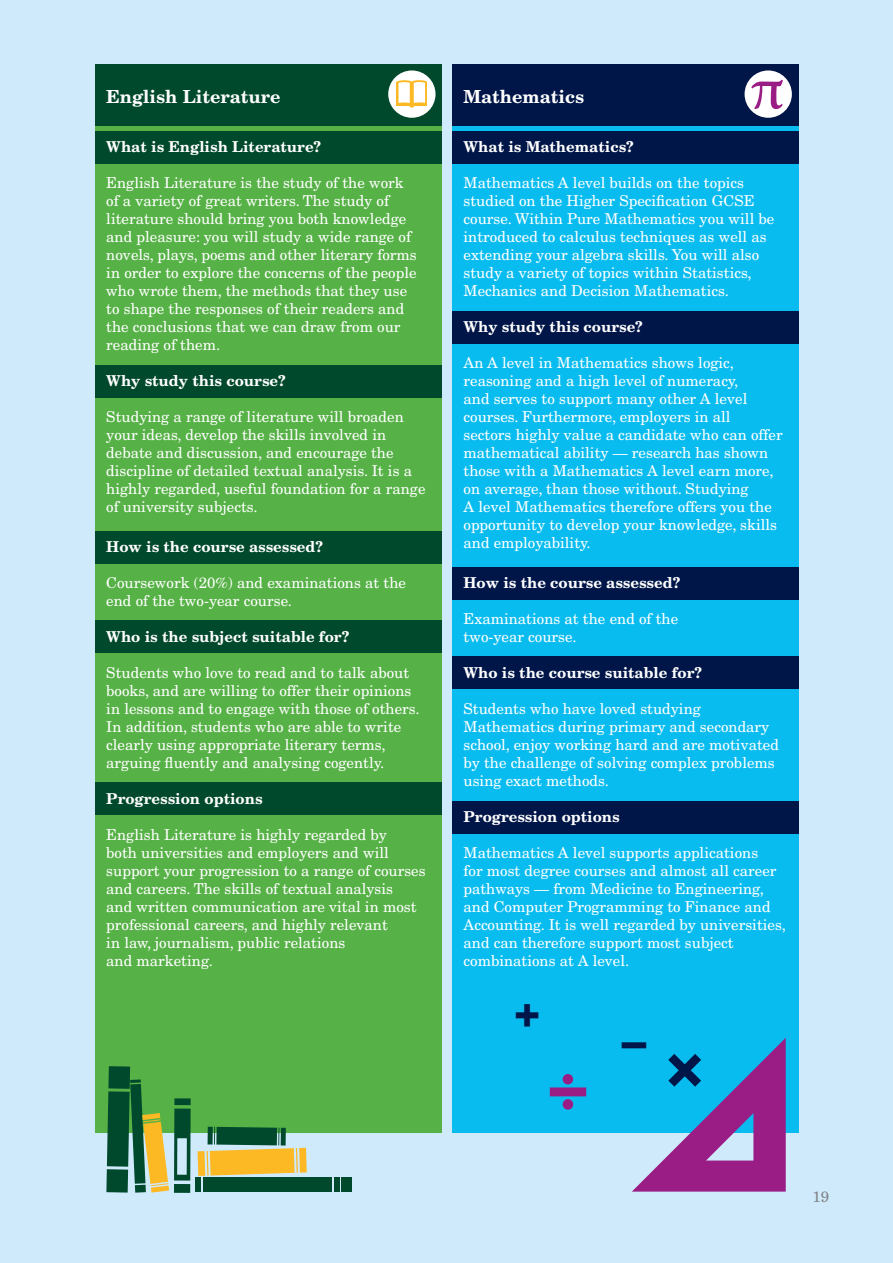
<style>
.page{position:relative;width:893px;height:1263px;background:#cfeafa}
.page>*{position:absolute;margin:0;border:0;box-sizing:border-box;transform-origin:0 0}
.t1{font:77.4px "Impact";color:#9a1d85}
.t2{font:47.85px "Impact";color:#001648}
.t3{font:700 18px "New Century Schlbk LT Std";color:#fff}
.t4{font:15px/18px "New Century Schlbk LT Std";color:#fff}
.t5{font:700 15px "New Century Schlbk LT Std";color:#fff}
.t6{font:15px "New Century Schlbk LT Std";color:#81848a}
</style>
<div class="page">
<div style="left:96px;top:71px;width:346px;height:1062px;background:#56b146"></div>
<div style="left:452px;top:71px;width:346px;height:1062px;background:#09bcef"></div>
<div style="left:96px;top:65px;width:346px;height:61px;background:#00492c"></div>
<div style="left:452px;top:65px;width:346px;height:61px;background:#001648"></div>
<div style="left:96px;top:131px;width:346px;height:32px;background:#00492c"></div>
<div style="left:452px;top:131px;width:346px;height:32px;background:#001648"></div>
<div style="left:96px;top:365px;width:346px;height:32px;background:#00492c"></div>
<div style="left:452px;top:311px;width:346px;height:32px;background:#001648"></div>
<div style="left:96px;top:620px;width:346px;height:32px;background:#00492c"></div>
<div style="left:452px;top:657px;width:346px;height:32px;background:#001648"></div>
<div style="left:96px;top:531px;width:346px;height:32px;background:#00492c"></div>
<div style="left:452px;top:567px;width:346px;height:32px;background:#001648"></div>
<div style="left:96px;top:782px;width:346px;height:32px;background:#00492c"></div>
<div style="left:452px;top:801px;width:346px;height:32px;background:#001648"></div>
<div style="left:388px;top:70px;width:47px;height:48px;background:#fff;border-radius:50%"></div>
<div style="left:396px;top:82px;width:31px;height:24px;background:#fdb924"></div>
<svg style="left:397px;top:80px;width:30px;height:28px"></svg>
<div style="left:745px;top:70px;width:47px;height:48px;background:#fff;border-radius:50%"></div>
<svg style="left:751px;top:80px;width:32px;height:29px"></svg>
<div style="left:108px;top:1066px;width:22px;height:23px;background:#00492c"></div>
<div style="left:203px;top:1177px;width:129px;height:15px;background:#00492c"></div>
<div style="left:334px;top:1177px;width:5px;height:15px;background:#00492c"></div>
<div style="left:195px;top:1177px;width:6px;height:15px;background:#00492c"></div>
<div style="left:341px;top:1177px;width:11px;height:15px;background:#00492c"></div>
<svg style="left:198px;top:1127px;width:109px;height:49px"></svg>
<svg style="left:106px;top:1079px;width:85px;height:113px"></svg>
<div style="left:174px;top:1098px;width:17px;height:7px;background:#00492c"></div>
<div style="left:174px;top:1184px;width:16px;height:9px;background:#00492c"></div>
<svg style="left:632px;top:1038px;width:154px;height:153px"></svg>
<p class="t3" style="left:106px;top:86px;width:176px">English Literature</p>
<p class="t3" style="left:463px;top:86px;width:122px">Mathematics</p>
<p class="t5" style="left:106px;top:137px;width:216px">What is English Literature?</p>
<p class="t4" style="left:106px;top:174px;width:312px">English Literature is the study of the work of a variety of great writers. The study of literature should bring you both knowledge and pleasure: you will study a wide range of novels, plays, poems and other literary forms in order to explore the concerns of the people who wrote them, the methods that they use to shape the responses of their readers and the conclusions that we can draw from our reading of them.</p>
<p class="t5" style="left:106px;top:371px;width:181px">Why study this course?</p>
<p class="t4" style="left:106px;top:408px;width:321px">Studying a range of literature will broaden your ideas, develop the skills involved in debate and discussion, and encourage the discipline of detailed textual analysis. It is a highly regarded, useful foundation for a range of university subjects.</p>
<p class="t5" style="left:106px;top:537px;width:218px">How is the course assessed?</p>
<p class="t4" style="left:106px;top:573px;width:301px">Coursework (20%) and examinations at the end of the two-year course.</p>
<p class="t5" style="left:106px;top:627px;width:244px">Who is the subject suitable for?</p>
<p class="t4" style="left:106px;top:663px;width:315px">Students who love to read and to talk about books, and are willing to offer their opinions in lessons and to engage with those of others.<br>In addition, students who are able to write clearly using appropriate literary terms, arguing fluently and analysing cogently.</p>
<p class="t5" style="left:106px;top:789px;width:158px">Progression options</p>
<p class="t4" style="left:106px;top:825px;width:321px">English Literature is highly regarded by<br>both universities and employers and will support your progression to a range of courses and careers. The skills of textual analysis<br>and written communication are vital in most professional careers, and highly relevant<br>in law, journalism, public relations<br>and marketing.</p>
<p class="t5" style="left:463px;top:137px;width:172px">What is Mathematics?</p>
<p class="t4" style="left:463px;top:174px;width:312px">Mathematics A level builds on the topics studied on the Higher Specification GCSE course. Within Pure Mathematics you will be introduced to calculus techniques as well as extending your algebra skills. You will also study a variety of topics within Statistics, Mechanics and Decision Mathematics.</p>
<p class="t5" style="left:463px;top:317px;width:181px">Why study this course?</p>
<p class="t4" style="left:463px;top:354px;width:321px">An A level in Mathematics shows logic, reasoning and a high level of numeracy,<br>and serves to support many other A level courses. Furthermore, employers in all<br>sectors highly value a candidate who can offer mathematical ability — research has shown those with a Mathematics A level earn more, on average, than those without. Studying<br>A level Mathematics therefore offers you the opportunity to develop your knowledge, skills and employability.</p>
<p class="t5" style="left:463px;top:573px;width:218px">How is the course assessed?</p>
<p class="t4" style="left:463px;top:609px;width:216px">Examinations at the end of the two-year course.</p>
<p class="t5" style="left:463px;top:663px;width:240px">Who is the course suitable for?</p>
<p class="t4" style="left:463px;top:699px;width:317px">Students who have loved studying Mathematics during primary and secondary school, enjoy working hard and are motivated by the challenge of solving complex problems using exact methods.</p>
<p class="t5" style="left:463px;top:807px;width:158px">Progression options</p>
<p class="t4" style="left:463px;top:843px;width:324px">Mathematics A level supports applications<br>for most degree courses and almost all career pathways — from Medicine to Engineering, and Computer Programming to Finance and Accounting. It is well regarded by universities, and can therefore support most subject combinations at A level.</p>
<h2 class="t2" style="left:514px;top:986px;width:27px">+</h2>
<h2 class="t2" style="left:622px;top:1013px;width:25px">–</h2>
<h1 class="t1" style="left:547px;top:1044px;width:158px">÷ <sup>×</sup></h1>
<p class="t6" style="left:812px;top:1187px;width:18px">19</p>
</div>
